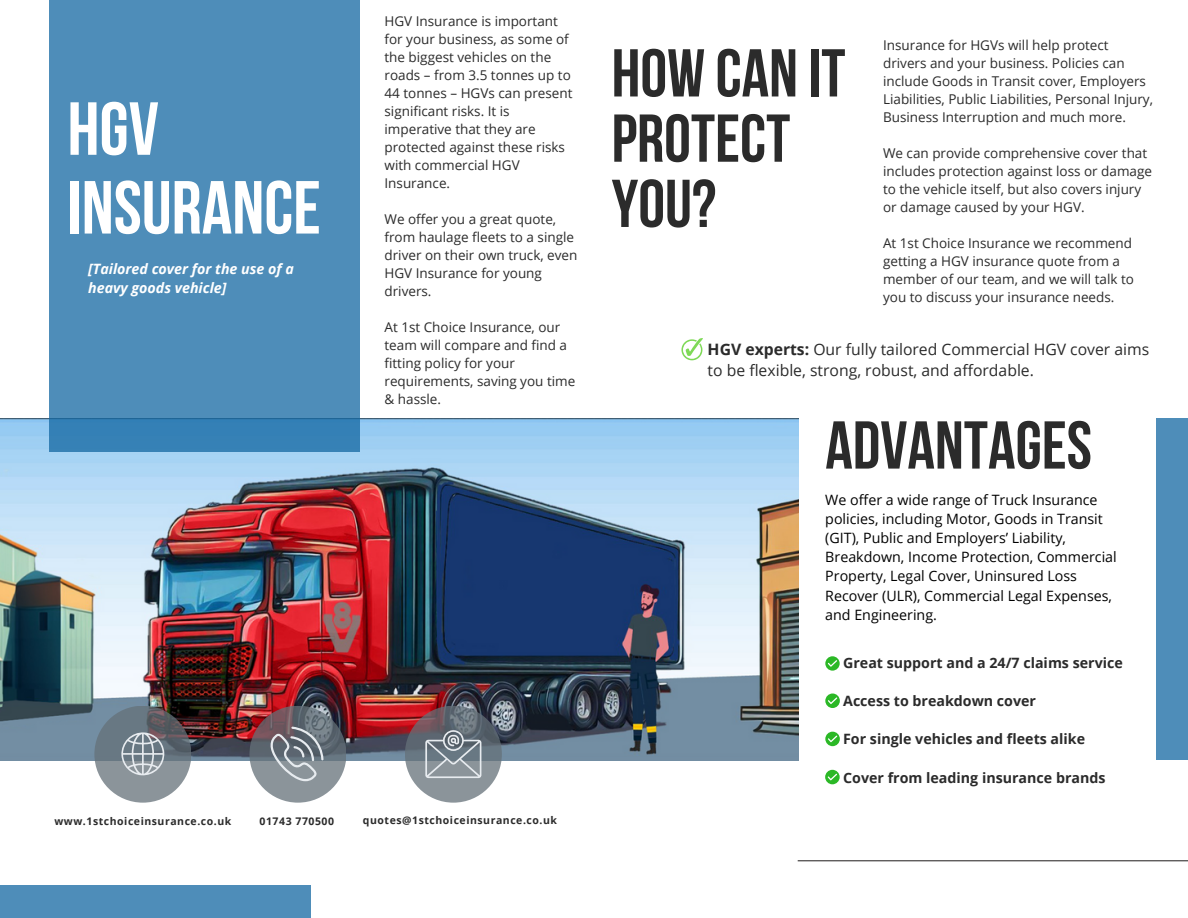
<style>
.page{position:relative;width:1188px;height:918px;background:#fff}
.page>*{position:absolute;margin:0;border:0;box-sizing:border-box;transform-origin:0 0}
.t1{font:75px "Bebas Neue Cyrillic";color:#fff}
.t2{font:67.5px/65.2px "Bebas Neue Cyrillic";color:#2b2b2b}
.t3{font:15.75px/21.3px "Open Sans";color:#2b2b2b}
.t4{font:14.25px/19.2px "Open Sans";color:#000}
.t5{font:700 14.25px "Open Sans";color:#2b2b2b}
.t6{font:italic 700 14.25px/19.2px "Open Sans";color:#fff}
.t7{font:13.5px/18px "Open Sans";color:#2b2b2b}
.t8{font:700 10.5px "Open Sans";letter-spacing:.05em;color:#2b2b2b}
.s1{font-weight:700}
</style>
<div class="page">
<img style="left:0;top:419px;width:798px;height:342px">
<svg style="left:50px;top:0;width:310px;height:452px;background:#4c8bb8"></svg>
<svg style="left:94px;top:706px;width:97px;height:97px;background:#757f87"></svg>
<svg style="left:249px;top:706px;width:97px;height:97px;background:#777b83"></svg>
<svg style="left:405px;top:706px;width:97px;height:97px;background:#777d85"></svg>
<hr style="left:798px;top:860px;width:390px;height:1px;background:#373434">
<div style="left:1156px;top:419px;width:32px;height:341px;background:#4e8db9"></div>
<svg style="left:121px;top:732px;width:44px;height:44px;background:#959ea5"></svg>
<svg style="left:270px;top:727px;width:54px;height:54px;background:#868c94"></svg>
<svg style="left:425px;top:730px;width:56px;height:48px;background:#8a939b"></svg>
<div style="left:0;top:886px;width:311px;height:32px;background:#4e8db9"></div>
<svg style="left:681px;top:338px;width:22px;height:22px"></svg>
<svg style="left:825px;top:770px;width:15px;height:14px"></svg>
<svg style="left:825px;top:732px;width:15px;height:14px"></svg>
<svg style="left:825px;top:694px;width:15px;height:14px"></svg>
<svg style="left:825px;top:656px;width:15px;height:15px"></svg>
<p class="t1" style="left:67px;top:99px;width:93px">HGV</p>
<p class="t1" style="left:67px;top:177px;width:255px">INSURANCE</p>
<p class="t6" style="left:88px;top:259px;width:207px">[Tailored cover for the use of a heavy goods vehicle]</p>
<p class="t7" style="left:385px;top:12px;width:189px">HGV Insurance is important for your business, as some of the biggest vehicles on the roads – from 3.5 tonnes up to<br>44 tonnes – HGVs can present significant risks. It is imperative that they are protected against these risks with commercial HGV<br>Insurance.</p>
<p class="t7" style="left:385px;top:210px;width:194px">We offer you a great quote, from haulage fleets to a single driver on their own truck, even<br>HGV Insurance for young drivers.</p>
<p class="t7" style="left:385px;top:318px;width:192px">At 1st Choice Insurance, our team will compare and find a fitting policy for your requirements, saving you time &amp; hassle.</p>
<p class="t8" style="left:54px;top:814px;width:178px">www.1stchoiceinsurance.co.uk</p>
<p class="t8" style="left:260px;top:814px;width:76px">01743 770500</p>
<p class="t8" style="left:363px;top:812px;width:196px">quotes@1stchoiceinsurance.co.uk</p>
<p class="t2" style="left:612px;top:47px;width:235px">HOW CAN IT<br>PROTECT<br>YOU?</p>
<p class="t7" style="left:883px;top:35px;width:271px">Insurance for HGVs will help protect drivers and your business. Policies can include Goods in Transit cover, Employers Liabilities, Public Liabilities, Personal Injury, Business Interruption and much more.</p>
<p class="t7" style="left:883px;top:143px;width:270px">We can provide comprehensive cover that includes protection against loss or damage to the vehicle itself, but also covers injury or damage caused by your HGV.</p>
<p class="t7" style="left:883px;top:233px;width:252px">At 1st Choice Insurance we recommend getting a HGV insurance quote from a member of our team, and we will talk to you to discuss your insurance needs.</p>
<p class="t3" style="left:708px;top:338px;width:443px"><span class="s1">HGV experts:</span> Our fully tailored Commercial HGV cover aims to be flexible, strong, robust, and affordable.</p>
<p class="t2" style="left:825px;top:419px;width:268px">ADVANTAGES</p>
<p class="t4" style="left:825px;top:490px;width:293px">We offer a wide range of Truck Insurance policies, including Motor, Goods in Transit (GIT), Public and Employers’ Liability, Breakdown, Income Protection, Commercial Property, Legal Cover, Uninsured Loss Recover (ULR), Commercial Legal Expenses, and Engineering.</p>
<p class="t5" style="left:843px;top:653px;width:281px">Great support and a 24/7 claims service</p>
<p class="t5" style="left:843px;top:691px;width:194px">Access to breakdown cover</p>
<p class="t5" style="left:843px;top:729px;width:243px">For single vehicles and fleets alike</p>
<p class="t5" style="left:843px;top:767px;width:264px">Cover from leading insurance brands</p>
</div>
